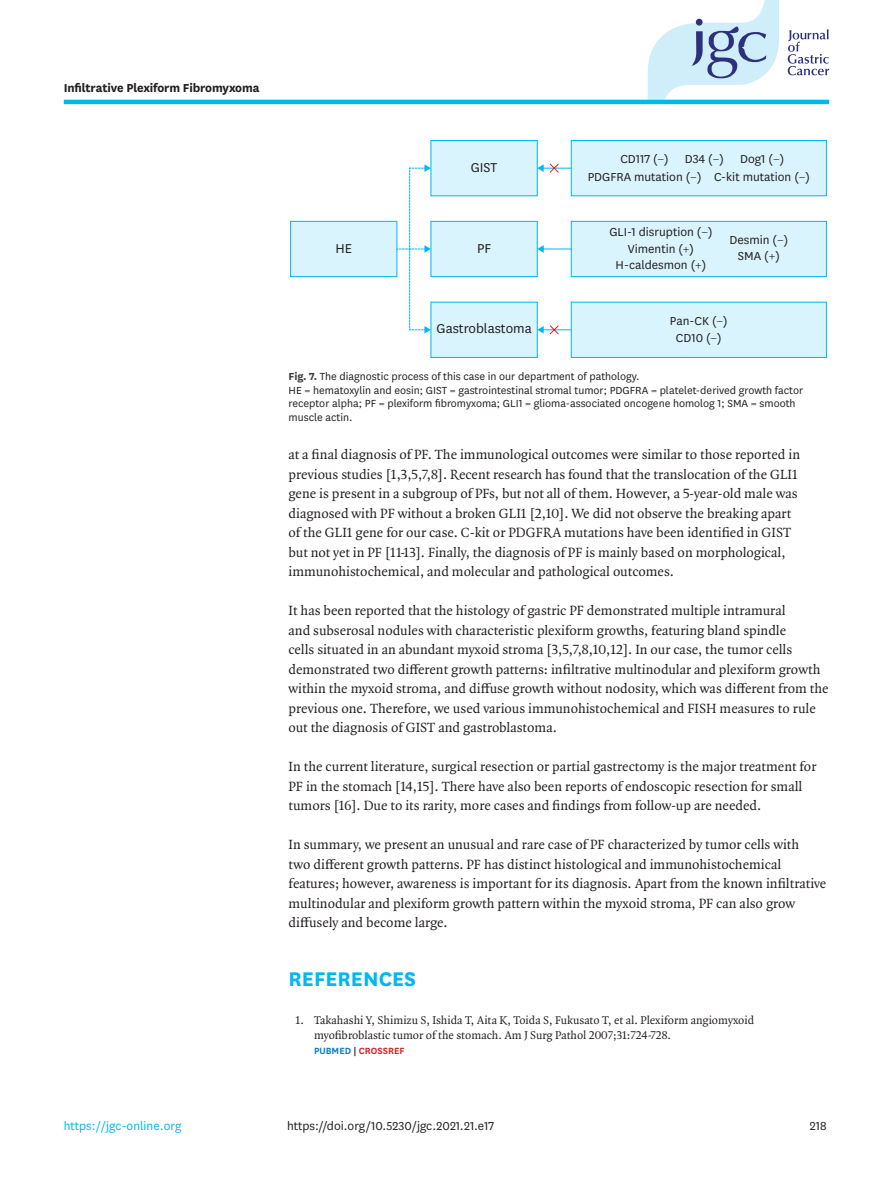
<style>
.page{position:relative;width:893px;height:1191px;background:#fff}
.page>*{position:absolute;margin:0;border:0;box-sizing:border-box;transform-origin:0 0}
.body_title1{font:700 23.1px "National";color:#00b8f0}
.t1{font:15px "National";color:#231f20}
.body_p{font:14.25px/19.5px "Quadraat OT";color:#231f20}
.body_p_first{font:14.25px/19.5px "Quadraat OT";color:#231f20}
.doi_running_footer{font:13.5px/16.2px "National";color:#231f20;text-align:center}
.alt-title-type{font:700 13.5px "National";letter-spacing:-.01em;color:#231f20}
.t2{font:13.5px "National";color:#00b8f0}
.fig_caption{font:12px/13.5px "National";color:#231f20}
.ref{font:12px/15px "Quadraat OT";color:#231f20}
.ref-pubid{font:600 10.5px "National";color:#d1232a}
.s1{font-weight:700;color:#3e3e3f}
.s2{color:#0080b9}
.s3{color:#231f20}
</style>
<div class="page">
<svg style="left:648px;top:0;width:131px;height:100px"></svg>
<svg style="left:788px;top:29px;width:41px;height:46px"></svg>
<hr style="left:64px;top:100px;width:765px;height:4px;background:#00b8f0">
<svg style="left:538px;top:245px;width:33px;height:8px"></svg>
<svg style="left:397px;top:164px;width:34px;height:169px"></svg>
<div style="left:291px;top:221px;width:106px;height:56px;background:#d9f4fc"></div>
<div style="left:290px;top:221px;width:107px;height:56px;border:1px solid #00b8f0"></div>
<div style="left:431px;top:140px;width:106px;height:56px;background:#d9f4fc"></div>
<div style="left:431px;top:140px;width:107px;height:56px;border:1px solid #00b8f0"></div>
<div style="left:431px;top:221px;width:106px;height:56px;background:#d9f4fc"></div>
<div style="left:431px;top:221px;width:107px;height:56px;border:1px solid #00b8f0"></div>
<div style="left:431px;top:302px;width:106px;height:55px;background:#d9f4fc"></div>
<div style="left:431px;top:302px;width:107px;height:56px;border:1px solid #00b8f0"></div>
<div style="left:571px;top:140px;width:255px;height:56px;background:#d9f4fc"></div>
<div style="left:571px;top:140px;width:256px;height:56px;border:1px solid #00b8f0"></div>
<div style="left:571px;top:221px;width:255px;height:56px;background:#d9f4fc"></div>
<div style="left:571px;top:221px;width:256px;height:56px;border:1px solid #00b8f0"></div>
<div style="left:571px;top:302px;width:255px;height:55px;background:#d9f4fc"></div>
<div style="left:571px;top:302px;width:256px;height:56px;border:1px solid #00b8f0"></div>
<svg style="left:537px;top:324px;width:34px;height:11px"></svg>
<svg style="left:537px;top:163px;width:34px;height:10px"></svg>
<p class="alt-title-type" style="left:64px;top:78px;width:197px">Infiltrative Plexiform Fibromyxoma</p>
<p class="t1" style="left:335px;top:238px;width:18px">HE</p>
<p class="t1" style="left:471px;top:157px;width:28px">GIST</p>
<p class="t1" style="left:477px;top:238px;width:16px">PF</p>
<p class="doi_running_footer" style="left:588px;top:149px;width:224px;line-height:18.5px">CD117 (−) D34 (−) Dog1 (−)<br>PDGFRA mutation (−) C-kit mutation (−)</p>
<p class="doi_running_footer" style="left:609px;top:223px;width:105px">GLI-1 disruption (−)<br>Vimentin (+)<br>H-caldesmon (+)</p>
<p class="doi_running_footer" style="left:729px;top:231px;width:60px">Desmin (−)<br>SMA (+)</p>
<p class="doi_running_footer" style="left:670px;top:312px;width:59px">Pan-CK (−)<br>CD10 (−)</p>
<p class="fig_caption" style="left:289px;top:369px;width:516px"><span class="s1">Fig. 7.</span> The diagnostic process of this case in our department of pathology.<br>HE = hematoxylin and eosin; GIST = gastrointestinal stromal tumor; PDGFRA = platelet-derived growth factor receptor alpha; PF = plexiform fibromyxoma; GLI1 = glioma-associated oncogene homolog 1; SMA = smooth muscle actin.</p>
<p class="t1" style="left:436px;top:319px;width:97px">Gastroblastoma</p>
<p class="body_p_first" style="left:289px;top:445px;width:513px">at a final diagnosis of PF. The immunological outcomes were similar to those reported in previous studies [1,3,5,7,8]. Recent research has found that the translocation of the GLI1 gene is present in a subgroup of PFs, but not all of them. However, a 5-year-old male was diagnosed with PF without a broken GLI1 [2,10]. We did not observe the breaking apart of the GLI1 gene for our case. C-kit or PDGFRA mutations have been identified in GIST but not yet in PF [11-13]. Finally, the diagnosis of PF is mainly based on morphological, immunohistochemical, and molecular and pathological outcomes.</p>
<p class="body_p" style="left:289px;top:601px;width:542px">It has been reported that the histology of gastric PF demonstrated multiple intramural<br>and subserosal nodules with characteristic plexiform growths, featuring bland spindle<br>cells situated in an abundant myxoid stroma [3,5,7,8,10,12]. In our case, the tumor cells demonstrated two different growth patterns: infiltrative multinodular and plexiform growth within the myxoid stroma, and diffuse growth without nodosity, which was different from the previous one. Therefore, we used various immunohistochemical and FISH measures to rule out the diagnosis of GIST and gastroblastoma.</p>
<p class="body_p" style="left:289px;top:757px;width:529px">In the current literature, surgical resection or partial gastrectomy is the major treatment for<br>PF in the stomach [14,15]. There have also been reports of endoscopic resection for small tumors [16]. Due to its rarity, more cases and findings from follow-up are needed.</p>
<p class="body_p" style="left:289px;top:835px;width:539px">In summary, we present an unusual and rare case of PF characterized by tumor cells with<br>two different growth patterns. PF has distinct histological and immunohistochemical features; however, awareness is important for its diagnosis. Apart from the known infiltrative multinodular and plexiform growth pattern within the myxoid stroma, PF can also grow diffusely and become large.</p>
<p class="body_title1" style="left:289px;top:962px;width:129px">REFERENCES</p>
<p class="ref" style="left:314px;top:1012px;width:442px;text-indent:-18px">1. Takahashi Y, Shimizu S, Ishida T, Aita K, Toida S, Fukusato T, et al. Plexiform angiomyxoid myofibroblastic tumor of the stomach. Am J Surg Pathol 2007;31:724-728.</p>
<p class="ref-pubid" style="left:314px;top:1043px;width:92px"><span class="s2">PUBMED</span> <span class="s3">|</span> CROSSREF</p>
<p class="t2" style="left:64px;top:1116px;width:119px">https://jgc-online.org</p>
<p class="doi_running_footer" style="left:287px;top:1116px;width:209px">https://doi.org/10.5230/jgc.2021.21.e17</p>
<p class="doi_running_footer" style="left:810px;top:1116px;width:18px">218</p>
</div>
